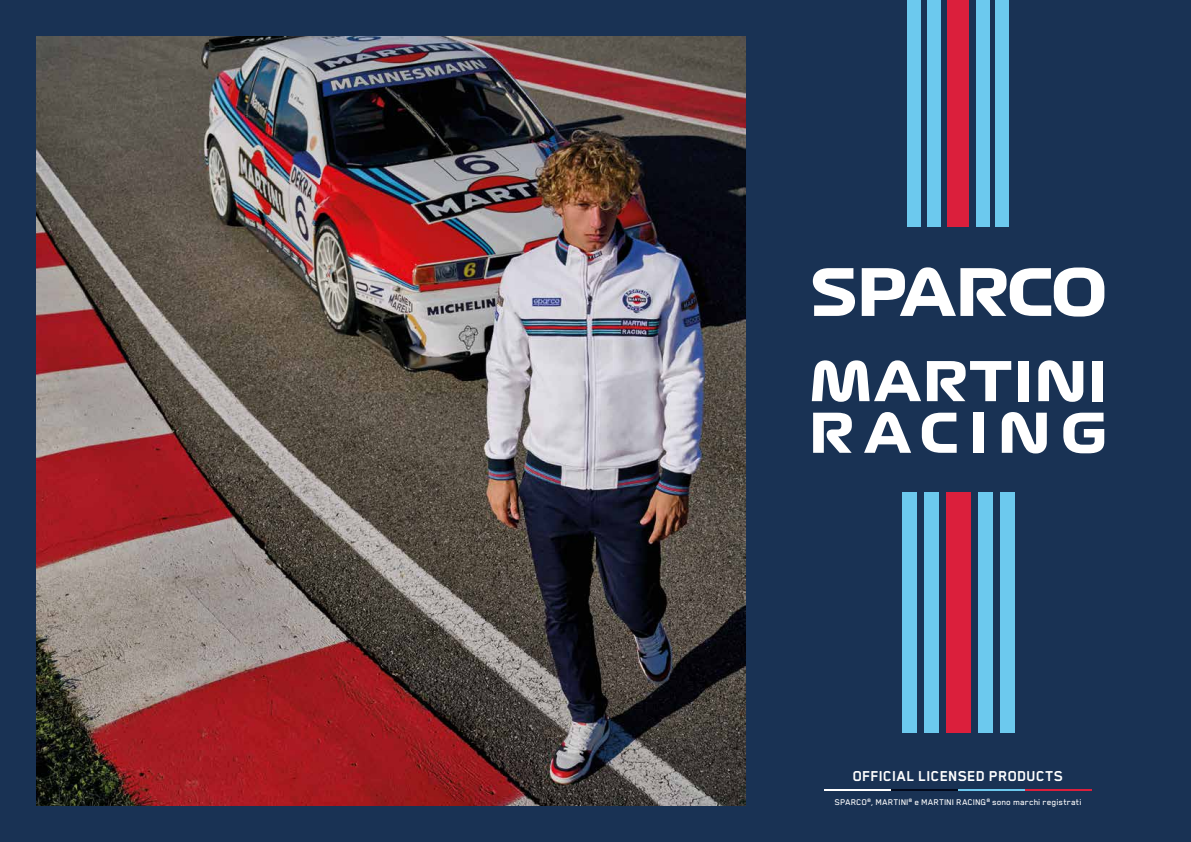
<style>
.page{position:relative;width:1191px;height:842px;background:#193254}
.page>*{position:absolute;margin:0;border:0;box-sizing:border-box;transform-origin:0 0}
.t1{font:63.7px "Formula 1 Display Bold";letter-spacing:-.01em;color:#fff}
.t2{font:53.5px/51.6px "Formula 1 Display Bold";letter-spacing:.04em;color:#fff}
.t3{font:700 16.6px "Blender Pro";color:#fff}
.t4{font:500 9.5px "Blender Pro";letter-spacing:.015em;color:#fff}
</style>
<div class="page">
<img style="left:37px;top:37px;width:709px;height:769px">
<hr style="left:958px;top:789px;width:67px;height:2px;background:#6cc9ee">
<hr style="left:1025px;top:789px;width:67px;height:2px;background:#db1f3c">
<hr style="left:824px;top:789px;width:67px;height:2px;background:#fff">
<div style="left:976px;top:0;width:13px;height:226px;background:#6cc9ee"></div>
<div style="left:927px;top:0;width:13px;height:226px;background:#6cc9ee"></div>
<div style="left:995px;top:0;width:14px;height:226px;background:#6cc9ee"></div>
<div style="left:907px;top:0;width:13px;height:226px;background:#6cc9ee"></div>
<div style="left:947px;top:0;width:22px;height:226px;background:#db1f3c"></div>
<div style="left:977px;top:492px;width:15px;height:241px;background:#6cc9ee"></div>
<div style="left:924px;top:492px;width:14px;height:241px;background:#6cc9ee"></div>
<div style="left:999px;top:492px;width:15px;height:241px;background:#6cc9ee"></div>
<div style="left:902px;top:492px;width:14px;height:241px;background:#6cc9ee"></div>
<div style="left:946px;top:492px;width:24px;height:241px;background:#db1f3c"></div>
<h1 class="t1" style="left:809px;top:251px;width:299px">SPARCO</h1>
<h2 class="t2" style="left:809px;top:353px;width:299px">MARTINI<br>RACING</h2>
<h3 class="t3" style="left:852px;top:767px;width:212px">OFFICIAL LICENSED PRODUCTS</h3>
<p class="t4" style="left:835px;top:797px;width:248px">SPARCO<sup>®</sup>, MARTINI<sup>®</sup> e MARTINI RACING<sup>®</sup> sono marchi registrati</p>
</div>
